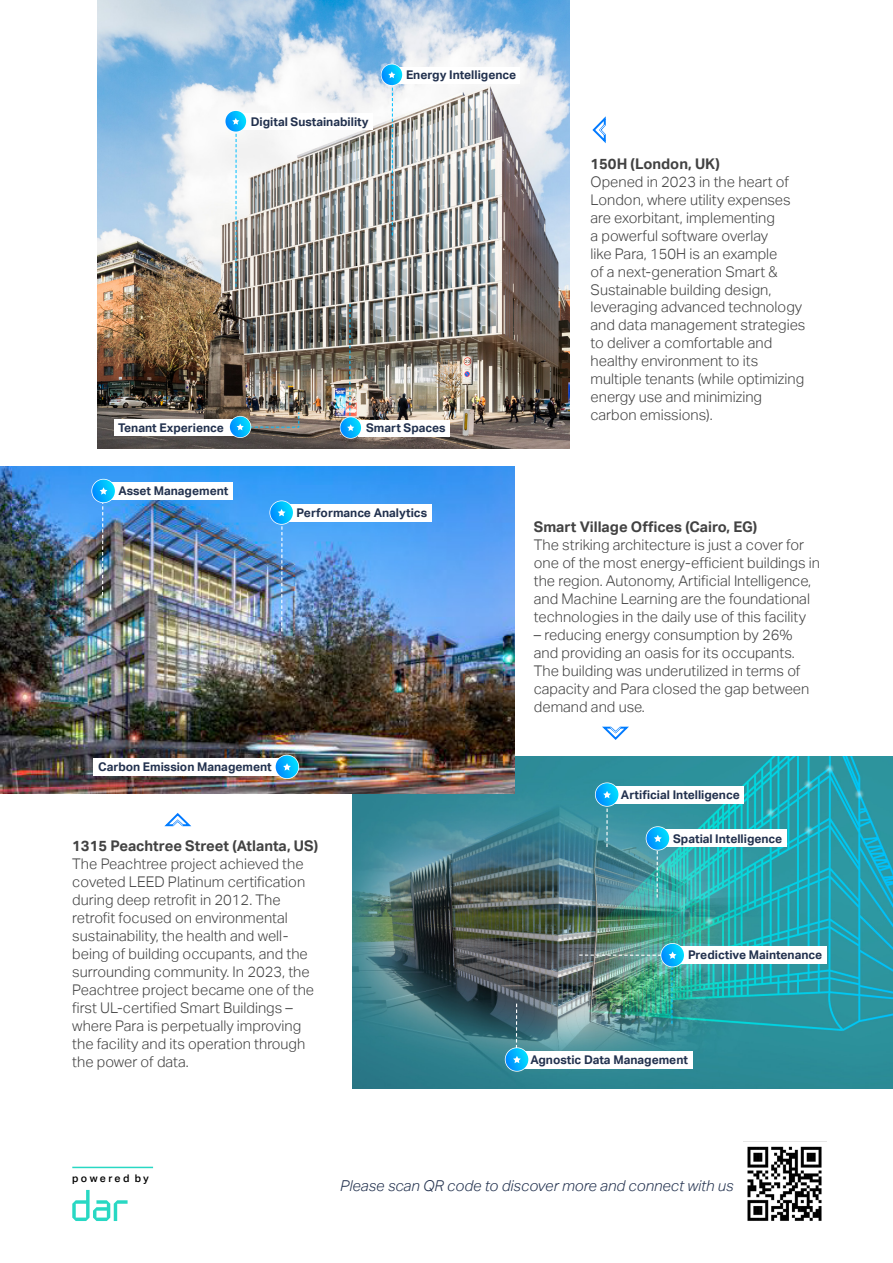
<style>
.page{position:relative;width:893px;height:1263px;background:#fff}
.page>*{position:absolute;margin:0;border:0;box-sizing:border-box;transform-origin:0 0}
.t1{font:italic 300 15px "Aktiv Grotesk";color:#22314e}
.t2{font:300 14.7px/18px "Aktiv Grotesk";color:#424242}
.t3{font:700 14.7px "Aktiv Grotesk";color:#424242}
.t4{font:700 12px "Aktiv Grotesk";color:#22314e}
.t5{font:500 10.5px "Aktiv Grotesk";letter-spacing:.22em;color:#000}
</style>
<div class="page">
<img style="left:743px;top:1141px;width:83px;height:80px">
<img style="left:353px;top:757px;width:540px;height:332px">
<img style="left:0;top:466px;width:514px;height:327px">
<svg style="left:602px;top:726px;width:27px;height:14px"></svg>
<svg style="left:164px;top:813px;width:28px;height:14px"></svg>
<svg style="left:592px;top:116px;width:14px;height:27px"></svg>
<div style="left:94px;top:758px;width:189px;height:17px;background:#fff"></div>
<svg style="left:275px;top:755px;width:24px;height:24px"></svg>
<svg style="left:276px;top:755px;width:22px;height:23px"></svg>
<img style="left:98px;top:0;width:472px;height:449px">
<div style="left:243px;top:113px;width:130px;height:17px;background:#fff"></div>
<svg style="left:225px;top:111px;width:21px;height:176px"></svg>
<div style="left:114px;top:419px;width:124px;height:16px;background:#fff"></div>
<svg style="left:230px;top:411px;width:70px;height:26px;background:#72888c"></svg>
<div style="left:358px;top:420px;width:92px;height:16px;background:#fff"></div>
<img style="left:340px;top:304px;width:21px;height:134px">
<div style="left:398px;top:67px;width:122px;height:16px;background:#fff"></div>
<img style="left:381px;top:64px;width:21px;height:172px">
<div style="left:612px;top:786px;width:132px;height:17px;background:#fff"></div>
<svg style="left:595px;top:782px;width:24px;height:25px"></svg>
<svg style="left:596px;top:783px;width:22px;height:64px"></svg>
<div style="left:288px;top:504px;width:144px;height:17px;background:#fff"></div>
<svg style="left:269px;top:500px;width:25px;height:25px"></svg>
<img style="left:270px;top:501px;width:23px;height:130px">
<div style="left:522px;top:1051px;width:170px;height:17px;background:#fff"></div>
<svg style="left:505px;top:1047px;width:24px;height:25px"></svg>
<svg style="left:506px;top:1003px;width:22px;height:68px"></svg>
<div style="left:665px;top:830px;width:121px;height:17px;background:#fff"></div>
<svg style="left:646px;top:827px;width:23px;height:70px;background:#40b0c4"></svg>
<div style="left:679px;top:947px;width:148px;height:17px;background:#fff"></div>
<img style="left:579px;top:944px;width:105px;height:80px">
<div style="left:110px;top:482px;width:123px;height:17px;background:#fff"></div>
<svg style="left:91px;top:479px;width:25px;height:24px"></svg>
<img style="left:92px;top:480px;width:23px;height:115px">
<svg style="left:72px;top:1190px;width:56px;height:31px"></svg>
<hr style="left:72px;top:1167px;width:81px;height:1px;background:#28d8c3">
<p class="t4" style="left:251px;top:115px;width:120px">Digital Sustainability</p>
<p class="t4" style="left:406px;top:68px;width:112px">Energy Intelligence</p>
<p class="t4" style="left:118px;top:420px;width:107px">Tenant Experience</p>
<p class="t4" style="left:366px;top:421px;width:81px">Smart Spaces</p>
<p class="t3" style="left:591px;top:155px;width:131px">150H (London, UK)</p>
<p class="t2" style="left:591px;top:172px;width:216px">Opened in 2023 in the heart of<br>London, where utility expenses are exorbitant, implementing<br>a powerful software overlay<br>like Para, 150H is an example<br>of a next-generation Smart &amp;<br>Sustainable building design, leveraging advanced technology and data management strategies to deliver a comfortable and healthy environment to its multiple tenants (while optimizing energy use and minimizing carbon emissions).</p>
<p class="t4" style="left:118px;top:484px;width:111px">Asset Management</p>
<p class="t4" style="left:297px;top:506px;width:132px">Performance Analytics</p>
<p class="t4" style="left:98px;top:760px;width:175px">Carbon Emission Management</p>
<p class="t3" style="left:72px;top:837px;width:247px">1315 Peachtree Street (Atlanta, US)</p>
<p class="t2" style="left:72px;top:855px;width:243px">The Peachtree project achieved the coveted LEED Platinum certification during deep retrofit in 2012. The retrofit focused on environmental sustainability, the health and well&shy;being of building occupants, and the surrounding community. In 2023, the Peachtree project became one of the first UL-certified Smart Buildings – where Para is perpetually improving the facility and its operation through the power of data.</p>
<p class="t3" style="left:534px;top:518px;width:225px">Smart Village Offices (Cairo, EG)</p>
<p class="t2" style="left:534px;top:536px;width:288px">The striking architecture is just a cover for one of the most energy-efficient buildings in the region. Autonomy, Artificial Intelligence, and Machine Learning are the foundational technologies in the daily use of this facility</p>
<p class="t2" style="left:534px;top:626px;width:277px">– reducing energy consumption by 26% and providing an oasis for its occupants.<br>The building was underutilized in terms of capacity and Para closed the gap between demand and use.</p>
<p class="t4" style="left:621px;top:788px;width:120px">Artificial Intelligence</p>
<p class="t4" style="left:673px;top:831px;width:111px">Spatial Intelligence</p>
<p class="t4" style="left:688px;top:948px;width:136px">Predictive Maintenance</p>
<p class="t4" style="left:530px;top:1053px;width:159px">Agnostic Data Management</p>
<p class="t5" style="left:72px;top:1172px;width:78px">powered by</p>
<p class="t1" style="left:340px;top:1177px;width:395px">Please scan QR code to discover more and connect with us</p>
</div>
